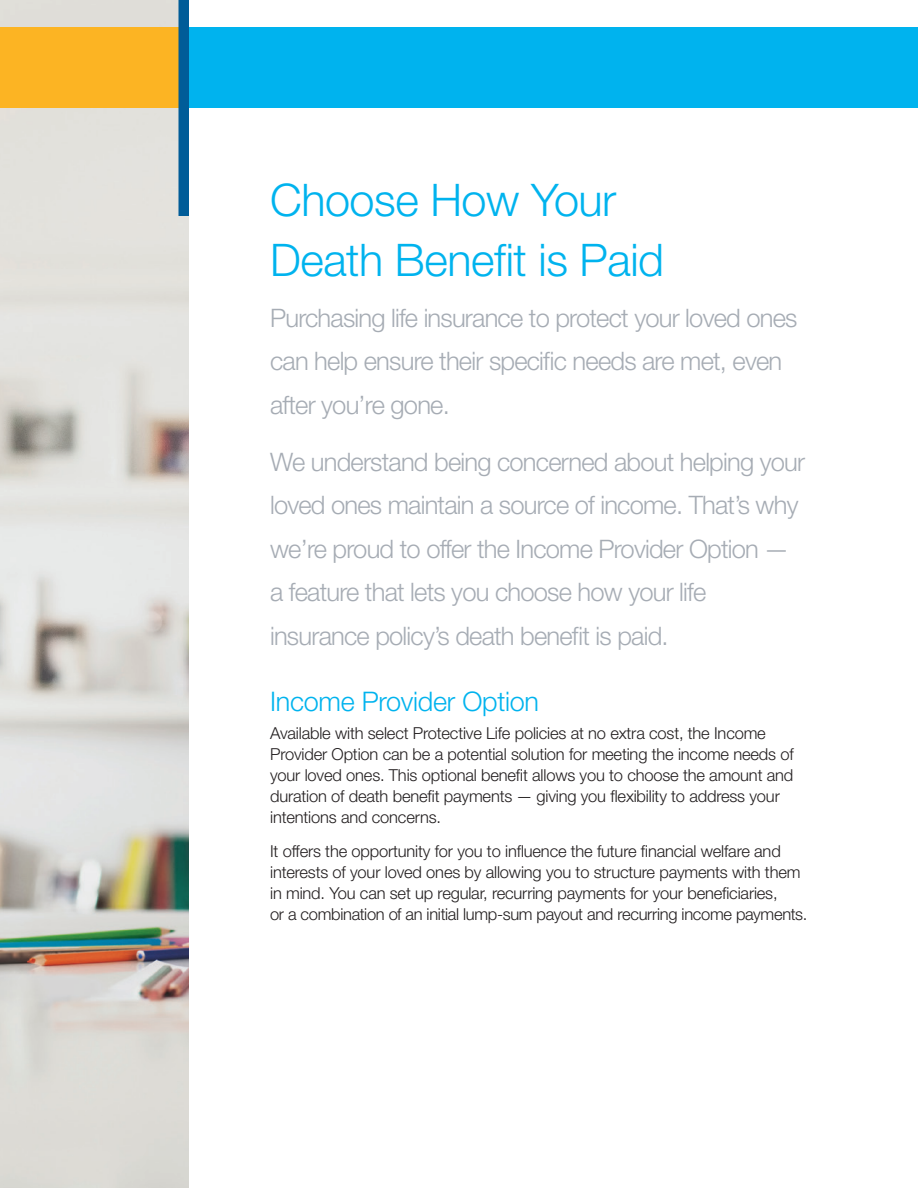
<style>
.page{position:relative;width:918px;height:1188px;background:#fff}
.page>*{position:absolute;margin:0;border:0;box-sizing:border-box;transform-origin:0 0}
.t1{font:300 45px/60.8px "Helvetica Neue LT Std";letter-spacing:-.01em;color:#00b3ee}
.t2{font:300 27px "Helvetica Neue LT Std";letter-spacing:-.01em;color:#00b3ee}
.t3{font:300 25.5px/43.5px "Helvetica Neue LT Std";letter-spacing:-.03em;color:#a6acb4}
.t4{font:300 16.5px/21px "Helvetica Neue LT Std";letter-spacing:-.01em;color:#231f20}
</style>
<div class="page">
<img style="left:0;top:0;width:189px;height:1188px">
<div style="left:182px;top:27px;width:736px;height:80px;background:#00b3ee"></div>
<div style="left:0;top:28px;width:182px;height:80px;background:#fcb423"></div>
<div style="left:178px;top:0;width:11px;height:216px;background:#005c98"></div>
<h1 class="t1" style="left:270px;top:168px;width:396px">Choose How Your<br>Death Benefit is Paid</h1>
<h3 class="t3" style="left:270px;top:295px;width:529px">Purchasing life insurance to protect your loved ones can help ensure their specific needs are met, even after you’re gone.</h3>
<h3 class="t3" style="left:270px;top:439px;width:537px">We understand being concerned about helping your loved ones maintain a source of income. That’s why we’re proud to offer the Income Provider Option — a feature that lets you choose how your life insurance policy’s death benefit is paid.</h3>
<h2 class="t2" style="left:270px;top:685px;width:270px">Income Provider Option</h2>
<p class="t4" style="left:270px;top:722px;width:525px">Available with select Protective Life policies at no extra cost, the Income Provider Option can be a potential solution for meeting the income needs of your loved ones. This optional benefit allows you to choose the amount and duration of death benefit payments — giving you flexibility to address your intentions and concerns.</p>
<p class="t4" style="left:270px;top:840px;width:539px">It offers the opportunity for you to influence the future financial welfare and interests of your loved ones by allowing you to structure payments with them in mind. You can set up regular, recurring payments for your beneficiaries,<br>or a combination of an initial lump-sum payout and recurring income payments.</p>
</div>
